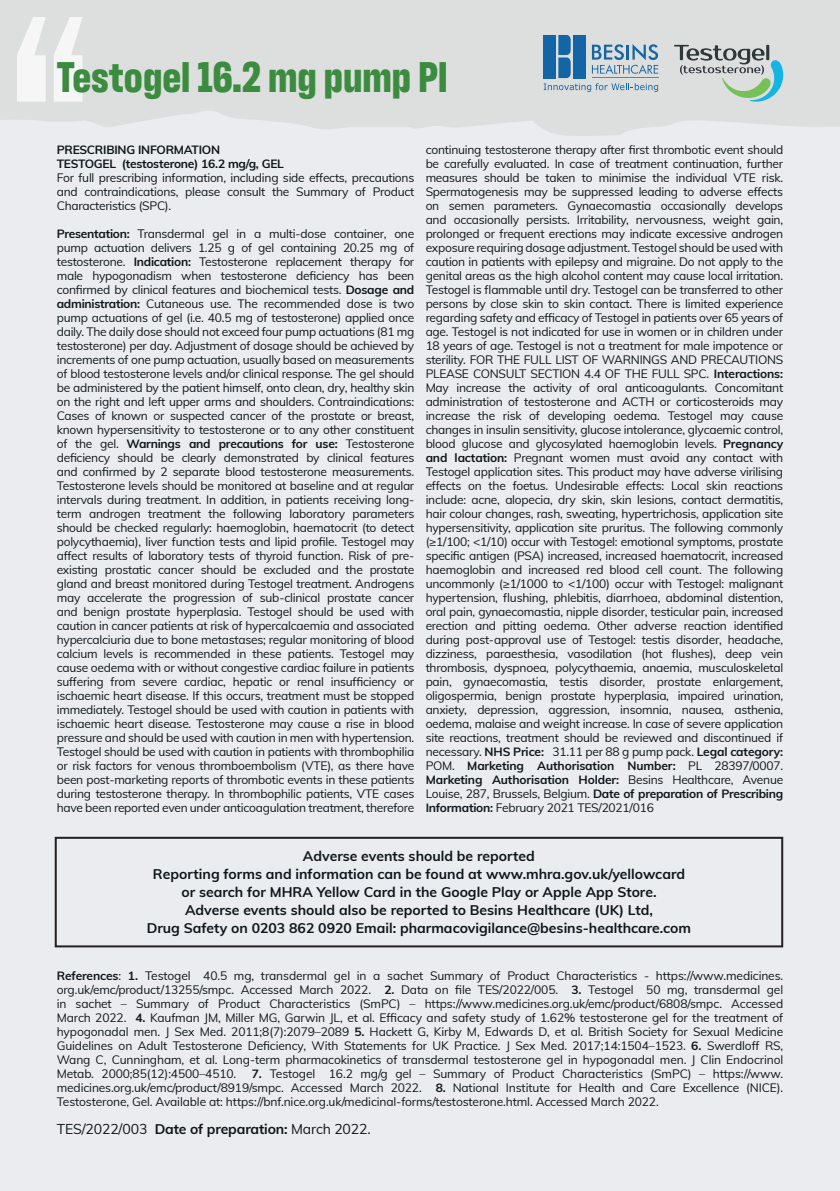
<style>
.page{position:relative;width:840px;height:1191px;background:#fff}
.page>*{position:absolute;margin:0;border:0;box-sizing:border-box;transform-origin:0 0}
.t1{font:700 44px "Antarctican Headline";color:#3c8c40}
.t2{font:700 14px/18px "Muli";color:#0e161c;text-align:center}
.t3{font:14px "Muli";letter-spacing:-.01em;color:#0e161c}
.t4{font:12px/14px "Muli";letter-spacing:-.02em;color:#0e161c;text-align:justify}
.t5{font:700 12px "Muli";letter-spacing:-.02em;color:#0e161c}
.s1{font-weight:700}
</style>
<div class="page">
<div style="left:0;top:0;width:839px;height:1191px;background:#eaecef"></div>
<svg style="left:0;top:0;width:839px;height:136px;background:#dedfdf"></svg>
<svg style="left:17px;top:17px;width:29px;height:85px"></svg>
<svg style="left:54px;top:17px;width:28px;height:85px"></svg>
<div style="left:55px;top:837px;width:727px;height:110px;border:2px solid #231f20"></div>
<svg style="left:543px;top:35px;width:114px;height:57px;background:#8eafc8"></svg>
<svg style="left:673px;top:45px;width:109px;height:57px;background:#b4c4c0"></svg>
<p class="t1" style="left:57px;top:45px;width:392px">Testogel 16.2 mg pump PI</p>
<p class="t4" style="left:425px;top:142px;width:359px">continuing testosterone therapy after first thrombotic event should be carefully evaluated. In case of treatment continuation, further measures should be taken to minimise the individual VTE risk.<br>Spermatogenesis may be suppressed leading to adverse effects on semen parameters. Gynaecomastia occasionally develops and occasionally persists. Irritability, nervousness, weight gain, prolonged or frequent erections may indicate excessive androgen exposure requiring dosage adjustment. Testogel should be used with caution in patients with epilepsy and migraine. Do not apply to the genital areas as the high alcohol content may cause local irritation.<br>Testogel is flammable until dry. Testogel can be transferred to other persons by close skin to skin contact. There is limited experience regarding safety and efficacy of Testogel in patients over 65 years of age. Testogel is not indicated for use in women or in children under 18 years of age. Testogel is not a treatment for male impotence or sterility. FOR THE FULL LIST OF WARNINGS AND PRECAUTIONS PLEASE CONSULT SECTION 4.4 OF THE FULL SPC. <span class="s1">Interactions:<br></span>May increase the activity of oral anticoagulants. Concomitant administration of testosterone and ACTH or corticosteroids may increase the risk of developing oedema. Testogel may cause changes in insulin sensitivity, glucose intolerance, glycaemic control, blood glucose and glycosylated haemoglobin levels. <span class="s1">Pregnancy and lactation:</span> Pregnant women must avoid any contact with Testogel application sites. This product may have adverse virilising effects on the foetus. Undesirable effects: Local skin reactions include: acne, alopecia, dry skin, skin lesions, contact dermatitis, hair colour changes, rash, sweating, hypertrichosis, application site hypersensitivity, application site pruritus. The following commonly (≥1/100; &lt;1/10) occur with Testogel: emotional symptoms, prostate specific antigen (PSA) increased, increased haematocrit, increased haemoglobin and increased red blood cell count. The following uncommonly (≥1/1000 to &lt;1/100) occur with Testogel: malignant hypertension, flushing, phlebitis, diarrhoea, abdominal distention, oral pain, gynaecomastia, nipple disorder, testicular pain, increased erection and pitting oedema. Other adverse reaction identified during post-approval use of Testogel: testis disorder, headache, dizziness, paraesthesia, vasodilation (hot flushes), deep vein thrombosis, dyspnoea, polycythaemia, anaemia, musculoskeletal pain, gynaecomastia, testis disorder, prostate enlargement, oligospermia, benign prostate hyperplasia, impaired urination, anxiety, depression, aggression, insomnia, nausea, asthenia, oedema, malaise and weight increase. In case of severe application site reactions, treatment should be reviewed and discontinued if necessary. <span class="s1">NHS Price:</span> 31.11 per 88 g pump pack. <span class="s1">Legal category:<br></span>POM. <span class="s1">Marketing Authorisation Number:</span> PL 28397/0007.<br><span class="s1">Marketing Authorisation Holder:</span> Besins Healthcare, Avenue Louise, 287, Brussels, Belgium. <span class="s1">Date of preparation of Prescribing Information:</span> February 2021 TES/2021/016</p>
<p class="t2" style="left:303px;top:846px;width:233px">Adverse events should be reported</p>
<p class="t2" style="left:153px;top:864px;width:533px">Reporting forms and information can be found at www.mhra.gov.uk/yellowcard or search for MHRA Yellow Card in the Google Play or Apple App Store.</p>
<p class="t2" style="left:147px;top:900px;width:545px">Adverse events should also be reported to Besins Healthcare (UK) Ltd,<br>Drug Safety on 0203 862 0920 Email: pharmacovigilance@besins-healthcare.com</p>
<p class="t5" style="left:57px;top:141px;width:165px">PRESCRIBING INFORMATION</p>
<p class="t5" style="left:57px;top:155px;width:229px">TESTOGEL (testosterone) 16.2 mg/g, GEL</p>
<p class="t4" style="left:57px;top:170px;width:359px">For full prescribing information, including side effects, precautions and contraindications, please consult the Summary of Product Characteristics (SPC).</p>
<p class="t4" style="left:57px;top:226px;width:359px"><span class="s1">Presentation:</span> Transdermal gel in a multi-dose container, one pump actuation delivers 1.25 g of gel containing 20.25 mg of testosterone. <span class="s1">Indication:</span> Testosterone replacement therapy for male hypogonadism when testosterone deficiency has been confirmed by clinical features and biochemical tests. <span class="s1">Dosage and administration:</span> Cutaneous use. The recommended dose is two pump actuations of gel (i.e. 40.5 mg of testosterone) applied once daily. The daily dose should not exceed four pump actuations (81 mg testosterone) per day. Adjustment of dosage should be achieved by increments of one pump actuation, usually based on measurements of blood testosterone levels and/or clinical response. The gel should be administered by the patient himself, onto clean, dry, healthy skin on the right and left upper arms and shoulders. Contraindications:<br>Cases of known or suspected cancer of the prostate or breast, known hypersensitivity to testosterone or to any other constituent of the gel. <span class="s1">Warnings and precautions for use:</span> Testosterone deficiency should be clearly demonstrated by clinical features and confirmed by 2 separate blood testosterone measurements.<br>Testosterone levels should be monitored at baseline and at regular intervals during treatment. In addition, in patients receiving long&shy;term androgen treatment the following laboratory parameters should be checked regularly: haemoglobin, haematocrit (to detect polycythaemia), liver function tests and lipid profile. Testogel may affect results of laboratory tests of thyroid function. Risk of pre&shy;existing prostatic cancer should be excluded and the prostate gland and breast monitored during Testogel treatment. Androgens may accelerate the progression of sub-clinical prostate cancer and benign prostate hyperplasia. Testogel should be used with caution in cancer patients at risk of hypercalcaemia and associated hypercalciuria due to bone metastases; regular monitoring of blood calcium levels is recommended in these patients. Testogel may cause oedema with or without congestive cardiac failure in patients suffering from severe cardiac, hepatic or renal insufficiency or ischaemic heart disease. If this occurs, treatment must be stopped immediately. Testogel should be used with caution in patients with ischaemic heart disease. Testosterone may cause a rise in blood pressure and should be used with caution in men with hypertension.<br>Testogel should be used with caution in patients with thrombophilia or risk factors for venous thromboembolism (VTE), as there have been post-marketing reports of thrombotic events in these patients during testosterone therapy. In thrombophilic patients, VTE cases have been reported even under anticoagulation treatment, therefore</p>
<p class="t4" style="left:57px;top:967px;width:727px"><span class="s1">References</span>: <span class="s1">1.</span> Testogel 40.5 mg, transdermal gel in a sachet Summary of Product Characteristics - https://www.medicines. org.uk/emc/product/13255/smpc. Accessed March 2022. <span class="s1">2.</span> Data on file TES/2022/005. <span class="s1">3.</span> Testogel 50 mg, transdermal gel in sachet – Summary of Product Characteristics (SmPC) – https://www.medicines.org.uk/emc/product/6808/smpc. Accessed March 2022. <span class="s1">4.</span> Kaufman JM, Miller MG, Garwin JL, et al. Efficacy and safety study of 1.62% testosterone gel for the treatment of hypogonadal men. J Sex Med. 2011;8(7):2079–2089 <span class="s1">5.</span> Hackett G, Kirby M, Edwards D, et al. British Society for Sexual Medicine Guidelines on Adult Testosterone Deficiency, With Statements for UK Practice. J Sex Med. 2017;14:1504–1523. <span class="s1">6.</span> Swerdloff RS, Wang C, Cunningham, et al. Long-term pharmacokinetics of transdermal testosterone gel in hypogonadal men. J Clin Endocrinol Metab. 2000;85(12):4500–4510.</p>
<p class="t4" style="left:57px;top:1065px;width:727px;text-indent:195px"><span class="s1">7.</span> Testogel 16.2 mg/g gel – Summary of Product Characteristics (SmPC) – https://www. medicines.org.uk/emc/product/8919/smpc. Accessed March 2022. <span class="s1">8.</span> National Institute for Health and Care Excellence (NICE).<br>Testosterone, Gel. Available at: https://bnf.nice.org.uk/medicinal-forms/testosterone.html. Accessed March 2022.</p>
<p class="t3" style="left:57px;top:1119px;width:315px">TES/2022/003 <span class="s1">Date of preparation:</span> March 2022.</p>
</div>
